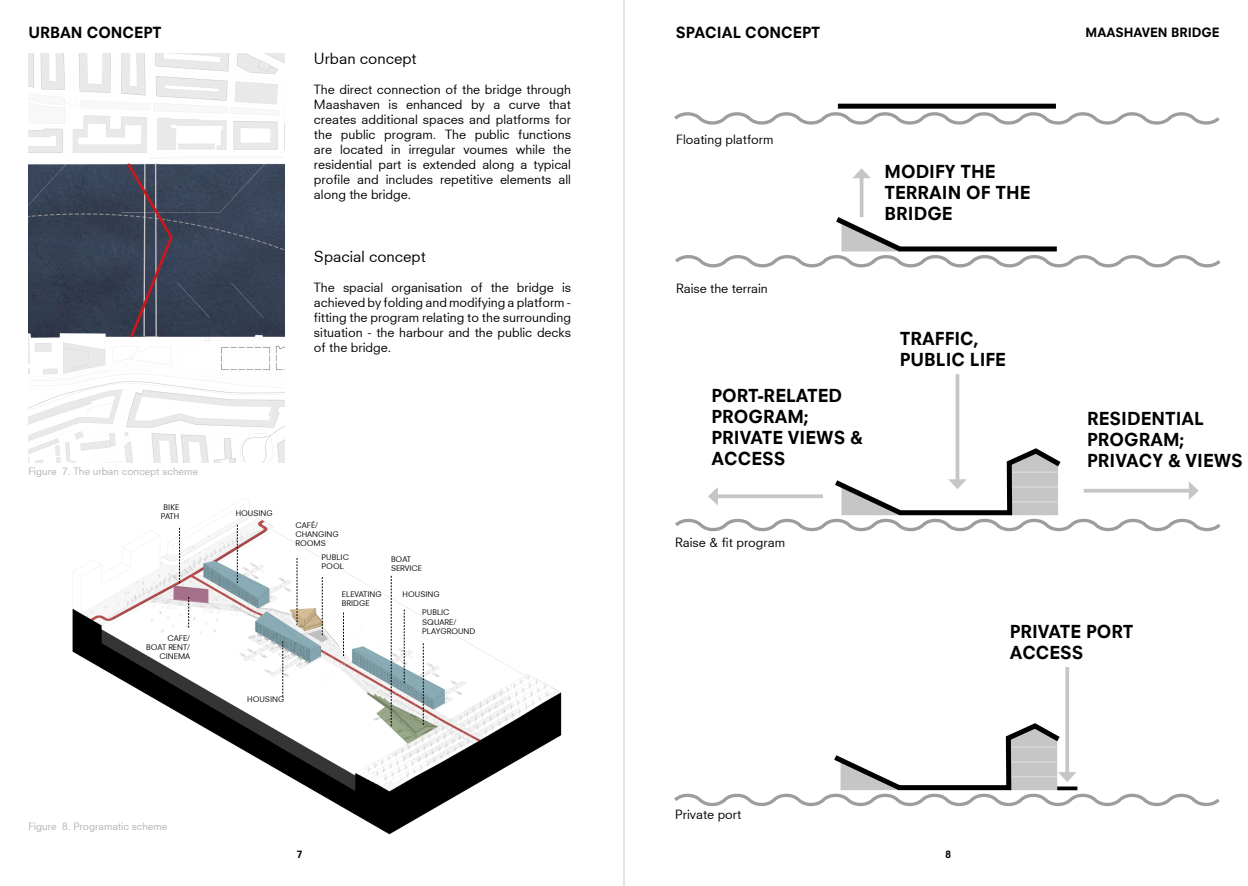
<style>
.page{position:relative;width:1248px;height:886px;background:#fff}
.page>*{position:absolute;margin:0;border:0;box-sizing:border-box;transform-origin:0 0}
.t1{font:17.5px/21px "Neuzeit S Heavy";color:#000}
.t2{font:15px "Neuzeit S Heavy";color:#000}
.t3{font:15px "Neuzeit S";color:#000}
.t4{font:12.5px/15px "Neuzeit S";color:#000;text-align:justify}
.t5{font:12.5px "Neuzeit S Heavy";color:#000}
.t6{font:10px "Neuzeit S";color:#b3b2b2}
.t7{font:10px "Neuzeit S Heavy";color:#000}
.t8{font:7.62px/9.1px "Neuzeit S";color:#000}
</style>
<div class="page">
<hr style="left:623px;top:0;width:1px;height:886px;background:#c6c6c6">
<img style="left:72px;top:501px;width:490px;height:334px">
<svg style="left:297px;top:558px;width:1px;height:67px"></svg>
<svg style="left:237px;top:525px;width:1px;height:58px"></svg>
<svg style="left:423px;top:643px;width:1px;height:82px"></svg>
<svg style="left:282px;top:641px;width:1px;height:56px"></svg>
<svg style="left:179px;top:528px;width:1px;height:55px"></svg>
<svg style="left:188px;top:597px;width:1px;height:30px"></svg>
<svg style="left:404px;top:609px;width:1px;height:74px"></svg>
<svg style="left:391px;top:576px;width:1px;height:150px"></svg>
<svg style="left:322px;top:577px;width:1px;height:58px"></svg>
<svg style="left:343px;top:612px;width:1px;height:44px"></svg>
<div style="left:837px;top:104px;width:218px;height:5px;background:#000"></div>
<svg style="left:674px;top:108px;width:546px;height:17px"></svg>
<svg style="left:675px;top:213px;width:546px;height:55px"></svg>
<svg style="left:955px;top:374px;width:4px;height:71px"></svg>
<svg style="left:675px;top:445px;width:546px;height:87px"></svg>
<hr style="left:1065px;top:667px;width:3px;height:108px;background:#c6c6c6">
<svg style="left:674px;top:720px;width:546px;height:87px"></svg>
<svg style="left:859px;top:178px;width:4px;height:39px"></svg>
<svg style="left:853px;top:168px;width:17px;height:10px"></svg>
<img style="left:28px;top:53px;width:256px;height:409px">
<svg style="left:125px;top:160px;width:49px;height:180px;background:#4d4c5d"></svg>
<p class="t2" style="left:28px;top:23px;width:135px">URBAN CONCEPT</p>
<p class="t2" style="left:675px;top:23px;width:146px">SPACIAL CONCEPT</p>
<p class="t3" style="left:314px;top:49px;width:104px">Urban concept</p>
<p class="t4" style="left:314px;top:82px;width:258px">The direct connection of the bridge through Maashaven is enhanced by a curve that creates additional spaces and platforms for the public program. The public functions are located in irregular voumes while the residential part is extended along a typical profile and includes repetitive elements all along the bridge.</p>
<p class="t3" style="left:314px;top:247px;width:113px">Spacial concept</p>
<p class="t4" style="left:314px;top:280px;width:258px">The spacial organisation of the bridge is achieved by folding and modifying a platform - fitting the program relating to the surrounding situation - the harbour and the public decks of the bridge.</p>
<p class="t6" style="left:28px;top:465px;width:171px">Figure 7. The urban concept scheme</p>
<p class="t8" style="left:161px;top:502px;width:20px;text-align:center">BIKE<br>PATH</p>
<p class="t8" style="left:146px;top:633px;width:46px;text-align:right">CAFE/<br>BOAT RENT/<br>CINEMA</p>
<p class="t8" style="left:236px;top:508px;width:39px">HOUSING</p>
<p class="t8" style="left:295px;top:520px;width:45px">CAFÉ/<br>CHANGING<br>ROOMS</p>
<p class="t8" style="left:321px;top:552px;width:29px">PUBLIC<br>POOL</p>
<p class="t8" style="left:342px;top:590px;width:41px">ELEVATING<br>BRIDGE</p>
<p class="t8" style="left:391px;top:554px;width:33px">BOAT<br>SERVICE</p>
<p class="t8" style="left:402px;top:590px;width:39px">HOUSING</p>
<p class="t8" style="left:422px;top:608px;width:55px">PUBLIC<br>SQUARE/<br>PLAYGROUND</p>
<p class="t8" style="left:247px;top:695px;width:39px">HOUSING</p>
<p class="t4" style="left:676px;top:132px;width:99px">Floating platform</p>
<p class="t4" style="left:676px;top:281px;width:93px">Raise the terrain</p>
<h1 class="t1" style="left:711px;top:385px;width:153px">PORT-RELATED<br>PROGRAM;<br>PRIVATE VIEWS &amp;<br>ACCESS</h1>
<p class="t4" style="left:675px;top:535px;width:111px">Raise &amp; fit program</p>
<h1 class="t1" style="left:884px;top:161px;width:147px">MODIFY THE<br>TERRAIN OF THE<br>BRIDGE</h1>
<h1 class="t1" style="left:899px;top:328px;width:107px">TRAFFIC,<br>PUBLIC LIFE</h1>
<p class="t5" style="left:1085px;top:24px;width:136px">MAASHAVEN BRIDGE</p>
<h1 class="t1" style="left:1087px;top:408px;width:157px">RESIDENTIAL<br>PROGRAM;<br>PRIVACY &amp; VIEWS</h1>
<h1 class="t1" style="left:1009px;top:620px;width:125px">PRIVATE PORT<br>ACCESS</h1>
<p class="t6" style="left:28px;top:820px;width:140px">Figure 8. Programatic scheme</p>
<p class="t7" style="left:297px;top:848px;width:7px">7</p>
<p class="t4" style="left:675px;top:807px;width:68px">Private port</p>
<p class="t7" style="left:945px;top:848px;width:7px">8</p>
</div>
